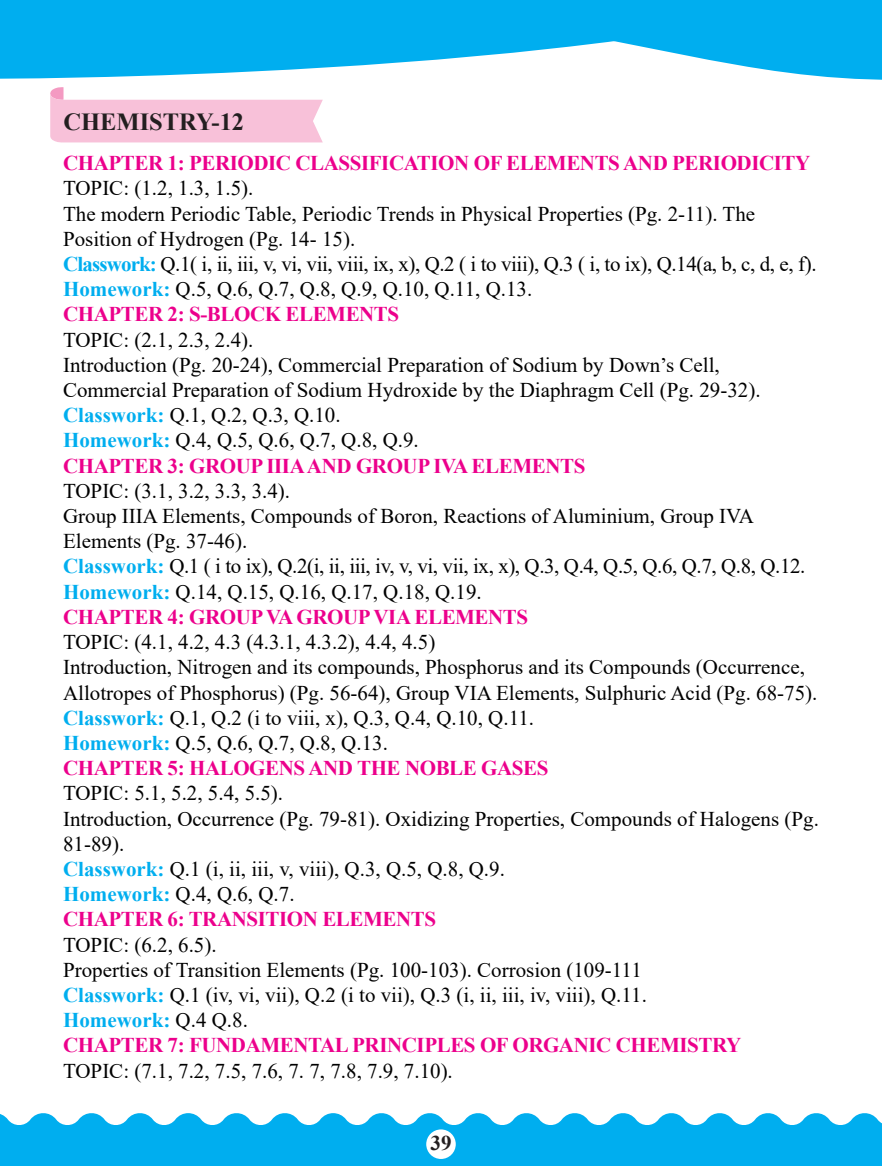
<style>
.page{position:relative;width:882px;height:1166px;background:#fff}
.page>*{position:absolute;margin:0;border:0;box-sizing:border-box;transform-origin:0 0}
.t1{font:700 24.5px "Times New Roman";color:#231f20}
.t2{font:21px/25.2px "Times New Roman";color:#000}
.t3{font:700 21px "Times New Roman";letter-spacing:-.02em;color:#ec008c}
.t4{font:700 21px "Times New Roman";color:#231f20}
.s1{font-weight:700;color:#00aeef}
.s2{font-weight:700;color:#ec008c}
</style>
<div class="page">
<svg style="left:0;top:0;width:882px;height:80px;fill:#00aeef"></svg>
<svg style="left:0;top:1113px;width:882px;height:25px"></svg>
<div style="left:0;top:1138px;width:882px;height:28px;background:#00aeef"></div>
<svg style="left:50px;top:87px;width:273px;height:55px"></svg>
<div style="left:426px;top:1129px;width:30px;height:29px;background:#fff;border-radius:50%"></div>
<p class="t1" style="left:64px;top:104px;width:182px">CHEMISTRY-12</p>
<p class="t3" style="left:63px;top:148px;width:749px">CHAPTER 1: PERIODIC CLASSIFICATION OF ELEMENTS AND PERIODICITY</p>
<p class="t2" style="left:63px;top:175px;width:755px">TOPIC: (1.2, 1.3, 1.5).<br>The modern Periodic Table, Periodic Trends in Physical Properties (Pg. 2-11). The Position of Hydrogen (Pg. 14- 15).<br><span class="s1">Classwork:</span> Q.1( i, ii, iii, v, vi, vii, viii, ix, x), Q.2 ( i to viii), Q.3 ( i, to ix), Q.14(a, b, c, d, e, f).<br><span class="s1">Homework:</span> Q.5, Q.6, Q.7, Q.8, Q.9, Q.10, Q.11, Q.13.<br><span class="s2">CHAPTER 2: S-BLOCK ELEMENTS</span></p>
<p class="t2" style="left:63px;top:326px;width:699px">TOPIC: (2.1, 2.3, 2.4).<br>Introduction (Pg. 20-24), Commercial Preparation of Sodium by Down’s Cell, Commercial Preparation of Sodium Hydroxide by the Diaphragm Cell (Pg. 29-32).<br><span class="s1">Classwork:</span> Q.1, Q.2, Q.3, Q.10.<br><span class="s1">Homework:</span> Q.4, Q.5, Q.6, Q.7, Q.8, Q.9.<br><span class="s2">CHAPTER 3: GROUP IIIA AND GROUP IVA ELEMENTS</span></p>
<p class="t2" style="left:63px;top:477px;width:744px">TOPIC: (3.1, 3.2, 3.3, 3.4).<br>Group IIIA Elements, Compounds of Boron, Reactions of Aluminium, Group IVA Elements (Pg. 37-46).<br><span class="s1">Classwork:</span> Q.1 ( i to ix), Q.2(i, ii, iii, iv, v, vi, vii, ix, x), Q.3, Q.4, Q.5, Q.6, Q.7, Q.8, Q.12.<br><span class="s1">Homework:</span> Q.14, Q.15, Q.16, Q.17, Q.18, Q.19.<br><span class="s2">CHAPTER 4: GROUP VA GROUP VIA ELEMENTS</span></p>
<p class="t2" style="left:63px;top:629px;width:756px">TOPIC: (4.1, 4.2, 4.3 (4.3.1, 4.3.2), 4.4, 4.5)<br>Introduction, Nitrogen and its compounds, Phosphorus and its Compounds (Occurrence, Allotropes of Phosphorus) (Pg. 56-64), Group VIA Elements, Sulphuric Acid (Pg. 68-75).<br><span class="s1">Classwork:</span> Q.1, Q.2 (i to viii, x), Q.3, Q.4, Q.10, Q.11.<br><span class="s1">Homework:</span> Q.5, Q.6, Q.7, Q.8, Q.13.<br><span class="s2">CHAPTER 5: HALOGENS AND THE NOBLE GASES</span></p>
<p class="t2" style="left:63px;top:780px;width:757px">TOPIC: 5.1, 5.2, 5.4, 5.5).<br>Introduction, Occurrence (Pg. 79-81). Oxidizing Properties, Compounds of Halogens (Pg.<br>81-89).<br><span class="s1">Classwork:</span> Q.1 (i, ii, iii, v, viii), Q.3, Q.5, Q.8, Q.9.<br><span class="s1">Homework:</span> Q.4, Q.6, Q.7.<br><span class="s2">CHAPTER 6: TRANSITION ELEMENTS</span></p>
<p class="t2" style="left:63px;top:931px;width:680px">TOPIC: (6.2, 6.5).<br>Properties of Transition Elements (Pg. 100-103). Corrosion (109-111<br><span class="s1">Classwork:</span> Q.1 (iv, vi, vii), Q.2 (i to vii), Q.3 (i, ii, iii, iv, viii), Q.11.<br><span class="s1">Homework:</span> Q.4 Q.8.<br><span class="s2">CHAPTER 7: FUNDAMENTAL PRINCIPLES OF ORGANIC CHEMISTRY</span></p>
<p class="t2" style="left:63px;top:1057px;width:391px">TOPIC: (7.1, 7.2, 7.5, 7.6, 7. 7, 7.8, 7.9, 7.10).</p>
<p class="t4" style="left:430px;top:1128px;width:22px">39</p>
</div>
